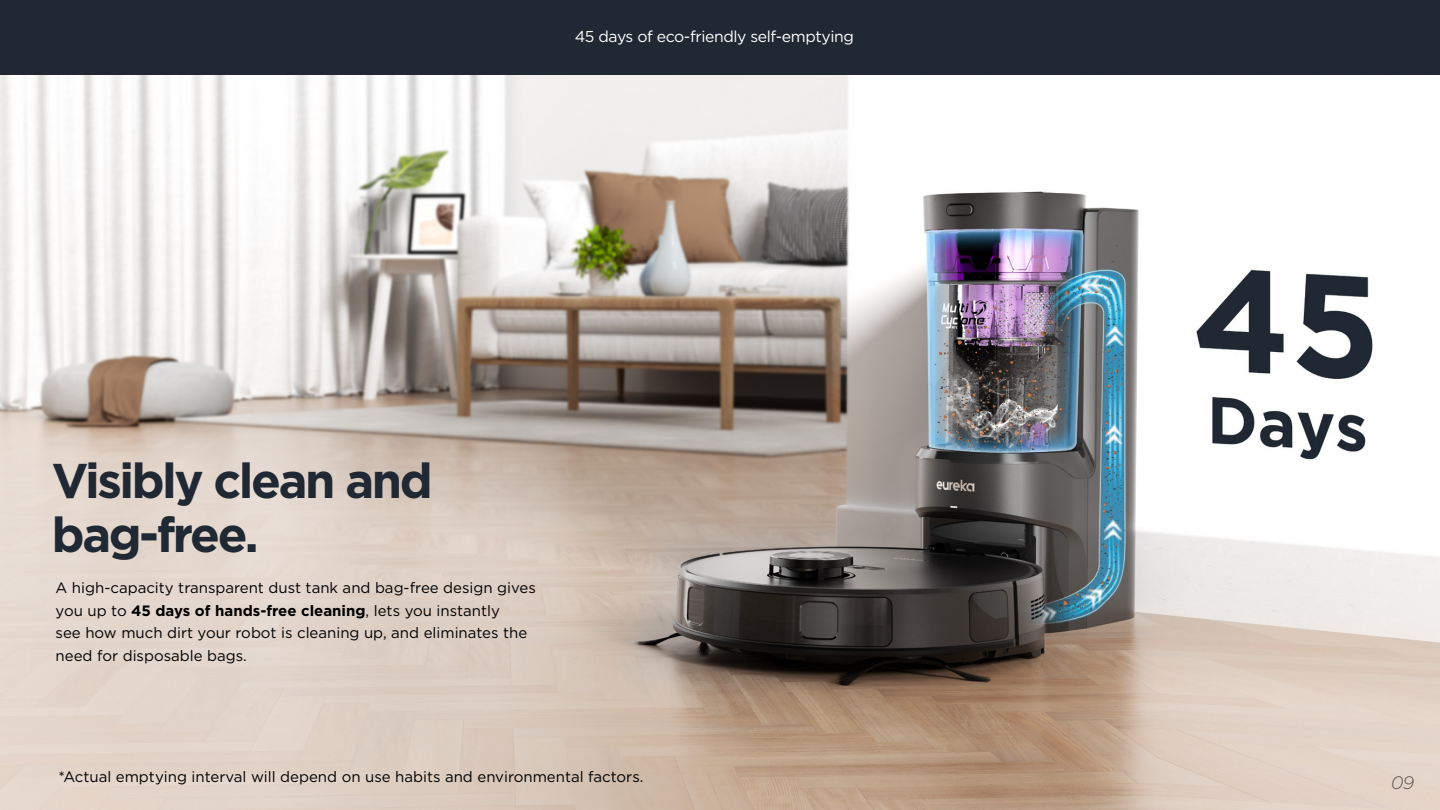
<style>
.page{position:relative;width:1440px;height:810px;background:#fff}
.page>*{position:absolute;margin:0;border:0;box-sizing:border-box;transform-origin:0 0}
.t1{font:700 48.82px/54px "Gotham";letter-spacing:-.05em;color:#202833}
.t2{font:italic 300 18px "Gotham";color:#000}
.t3{font:15.75px "Gotham";letter-spacing:-.025em;color:#fff}
.t4{font:15px/22.5px "Gotham";color:#000}
.s1{font-weight:700}
</style>
<div class="page">
<img style="left:0;top:75px;width:1440px;height:735px">
<div style="left:0;top:0;width:1440px;height:75px;background:#202833"></div>
<p class="t3" style="left:575px;top:26px;width:281px">45 days of eco-friendly self-emptying</p>
<h1 class="t1" style="left:52px;top:453px;width:382px">Visibly clean and bag-free.</h1>
<p class="t4" style="left:56px;top:576px;width:482px">A high-capacity transparent dust tank and bag-free design gives you up to <span class="s1">45 days of hands-free cleaning</span>, lets you instantly<br>see how much dirt your robot is cleaning up, and eliminates the need for disposable bags.</p>
<p class="t4" style="left:58px;top:765px;width:587px">*Actual emptying interval will depend on use habits and environmental factors.</p>
<p class="t2" style="left:1390px;top:771px;width:26px">09</p>
</div>
